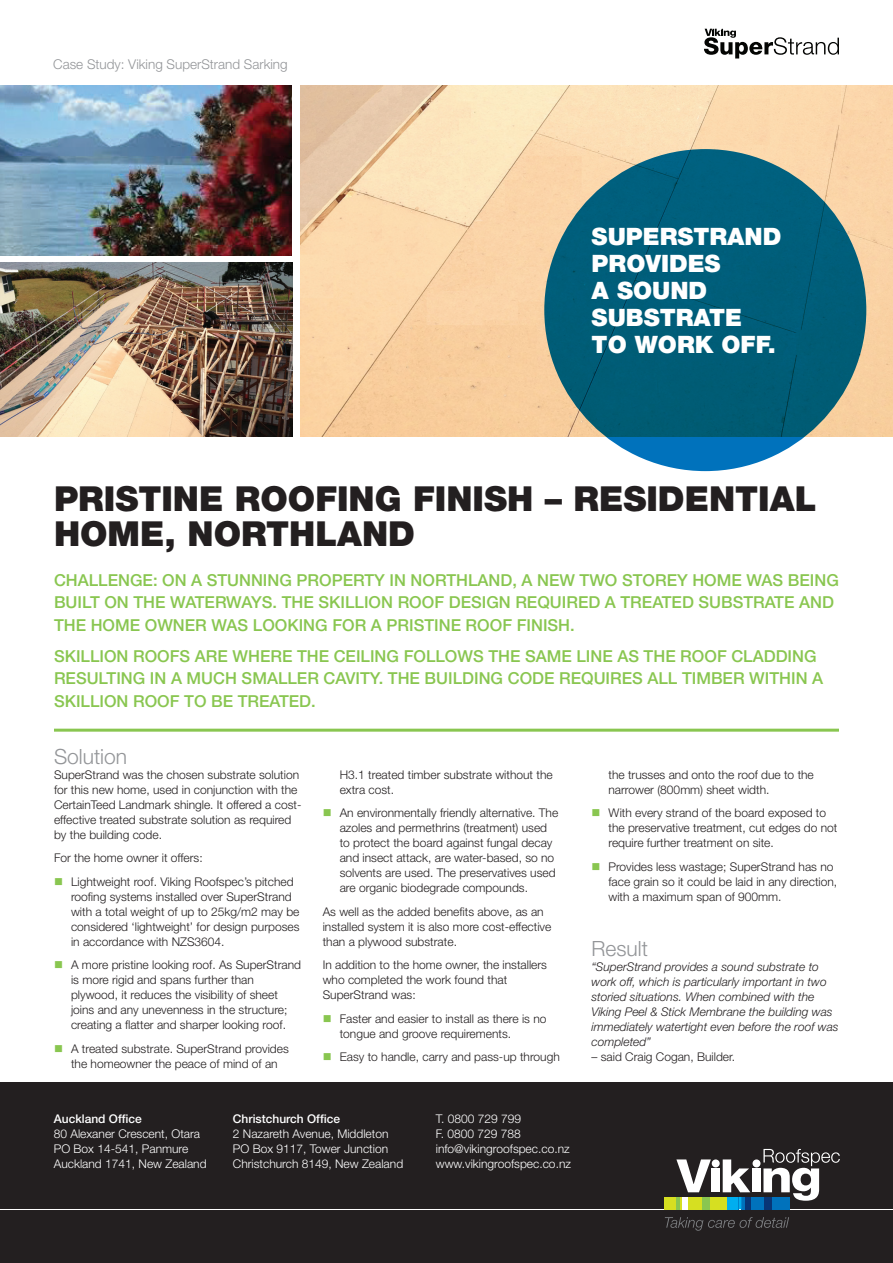
<style>
.page{position:relative;width:893px;height:1263px;background:#fff}
.page>*{position:absolute;margin:0;border:0;box-sizing:border-box;transform-origin:0 0}
.t1{font:900 34.5px/34.5px "Helvetica Neue LT Pro";color:#231f20}
.t2{font:900 24px/27px "Helvetica Neue LT Pro";color:#fff}
.t3{font:300 21px "Helvetica Neue LT Pro";color:#939598}
.t4{font:500 16.5px/22.5px "Helvetica Neue LT Pro";color:#89c650}
.t5{font:300 13.5px "Helvetica Neue LT Pro";color:#939598}
.t6{font:300 12px/15px "Helvetica Neue LT Pro";color:#231f20}
.t7{font:300 12px/15px "Helvetica Neue LT Pro";color:#fff}
.t8{font:italic 300 12px/15px "Helvetica Neue";color:#231f20}
.t9{font:500 12px "Helvetica Neue LT Pro";color:#fff}
.s1{color:#89c650}
</style>
<div class="page">
<img style="left:0;top:263px;width:292px;height:174px">
<img style="left:0;top:85px;width:292px;height:170px">
<img style="left:300px;top:85px;width:593px;height:351px">
<div style="left:0;top:1082px;width:893px;height:181px;background:#231f20"></div>
<hr style="left:0;top:1209px;width:893px;height:1px;background:#fff">
<div style="left:752px;top:1168px;width:9px;height:24px;background:#fff"></div>
<div style="left:752px;top:1159px;width:8px;height:8px;background:#fff;border-radius:50%"></div>
<div style="left:711px;top:1168px;width:9px;height:24px;background:#fff"></div>
<div style="left:712px;top:1159px;width:8px;height:8px;background:#fff;border-radius:50%"></div>
<svg style="left:763px;top:1149px;width:77px;height:52px"></svg>
<div style="left:750px;top:1197px;width:15px;height:12px;background:#0072bc"></div>
<div style="left:772px;top:1197px;width:18px;height:12px;background:#0072bc"></div>
<div style="left:664px;top:1197px;width:13px;height:12px;background:#d6df21"></div>
<div style="left:710px;top:1197px;width:17px;height:12px;background:#d6df21"></div>
<svg style="left:723px;top:1159px;width:27px;height:50px"></svg>
<svg style="left:676px;top:1159px;width:35px;height:50px"></svg>
<div style="left:765px;top:1197px;width:7px;height:12px;background:#083576"></div>
<div style="left:702px;top:1197px;width:8px;height:12px;background:#89c650"></div>
<div style="left:745px;top:1197px;width:5px;height:12px;background:#083576"></div>
<div style="left:682px;top:1197px;width:6px;height:12px;background:#fff"></div>
<svg style="left:665px;top:1217px;width:124px;height:14px"></svg>
<hr style="left:54px;top:729px;width:785px;height:3px;background:#89c650">
<svg style="left:544px;top:149px;width:322px;height:322px;background:#005e7c"></svg>
<svg style="left:704px;top:29px;width:135px;height:30px"></svg>
<p class="t5" style="left:53px;top:56px;width:236px">Case Study: Viking SuperStrand Sarking</p>
<h2 class="t2" style="left:592px;top:222px;width:191px">SUPERSTRAND<br>PROVIDES<br>A SOUND<br>SUBSTRATE<br>TO WORK OFF.</h2>
<h1 class="t1" style="left:54px;top:481px;width:764px">PRISTINE ROOFING FINISH – RESIDENTIAL<br>HOME, NORTHLAND</h1>
<h3 class="t4" style="left:54px;top:569px;width:786px">CHALLENGE: ON A STUNNING PROPERTY IN NORTHLAND, A NEW TWO STOREY HOME WAS BEING<br>BUILT ON THE WATERWAYS. THE SKILLION ROOF DESIGN REQUIRED A TREATED SUBSTRATE AND<br>THE HOME OWNER WAS LOOKING FOR A PRISTINE ROOF FINISH.</h3>
<h3 class="t4" style="left:54px;top:645px;width:771px">SKILLION ROOFS ARE WHERE THE CEILING FOLLOWS THE SAME LINE AS THE ROOF CLADDING<br>RESULTING IN A MUCH SMALLER CAVITY. THE BUILDING CODE REQUIRES ALL TIMBER WITHIN A<br>SKILLION ROOF TO BE TREATED.</h3>
<h3 class="t3" style="left:54px;top:743px;width:75px">Solution</h3>
<p class="t6" style="left:54px;top:766px;width:249px">SuperStrand was the chosen substrate solution for this new home, used in conjunction with the CertainTeed Landmark shingle. It offered a cost&shy;effective treated substrate solution as required by the building code.</p>
<p class="t6" style="left:54px;top:850px;width:150px">For the home owner it offers:</p>
<p class="t6" style="left:71px;top:873px;width:230px;text-indent:-17px"><span class="s1">■</span> Lightweight roof. Viking Roofspec’s pitched roofing systems installed over SuperStrand with a total weight of up to 25kg/m2 may be considered ‘lightweight’ for design purposes in accordance with NZS3604.</p>
<p class="t6" style="left:71px;top:957px;width:232px;text-indent:-17px"><span class="s1">■</span> A more pristine looking roof. As SuperStrand is more rigid and spans further than plywood, it reduces the visibility of sheet joins and any unevenness in the structure; creating a flatter and sharper looking roof.</p>
<p class="t6" style="left:54px;top:1040px;width:236px;text-align:center"><span class="s1">■</span> A treated substrate. SuperStrand provides the homeowner the peace of mind of an</p>
<p class="t6" style="left:340px;top:766px;width:214px">H3.1 treated timber substrate without the extra cost.</p>
<p class="t6" style="left:340px;top:805px;width:220px;text-indent:-17px"><span class="s1">■</span> An environmentally friendly alternative. The azoles and permethrins (treatment) used to protect the board against fungal decay and insect attack, are water-based, so no solvents are used. The preservatives used are organic biodegrade compounds.</p>
<p class="t6" style="left:323px;top:903px;width:230px">As well as the added benefits above, as an installed system it is also more cost-effective than a plywood substrate.</p>
<p class="t6" style="left:323px;top:957px;width:226px">In addition to the home owner, the installers who completed the work found that<br>SuperStrand was:</p>
<p class="t6" style="left:340px;top:1010px;width:208px;text-indent:-17px"><span class="s1">■</span> Faster and easier to install as there is no tongue and groove requirements.</p>
<p class="t6" style="left:323px;top:1049px;width:239px"><span class="s1">■</span> Easy to handle, carry and pass-up through</p>
<p class="t9" style="left:54px;top:1111px;width:90px">Auckland Office</p>
<p class="t7" style="left:54px;top:1126px;width:154px">80 Alexaner Crescent, Otara<br>PO Box 14-541, Panmure<br>Auckland 1741, New Zealand</p>
<p class="t9" style="left:233px;top:1111px;width:109px">Christchurch Office</p>
<p class="t7" style="left:233px;top:1126px;width:172px">2 Nazareth Avenue, Middleton<br>PO Box 9117, Tower Junction<br>Christchurch 8149, New Zealand</p>
<p class="t7" style="left:436px;top:1111px;width:137px">T. 0800 729 799<br>F. 0800 729 788 info@vikingroofspec.co.nz www.vikingroofspec.co.nz</p>
<p class="t6" style="left:608px;top:766px;width:207px">the trusses and onto the roof due to the narrower (800mm) sheet width.</p>
<p class="t6" style="left:608px;top:805px;width:230px;text-indent:-17px"><span class="s1">■</span> With every strand of the board exposed to the preservative treatment, cut edges do not require further treatment on site.</p>
<p class="t6" style="left:608px;top:858px;width:230px;text-indent:-17px"><span class="s1">■</span> Provides less wastage; SuperStrand has no face grain so it could be laid in any direction, with a maximum span of 900mm.</p>
<h3 class="t3" style="left:591px;top:936px;width:58px">Result</h3>
<p class="t8" style="left:591px;top:959px;width:249px">“SuperStrand provides a sound substrate to work off, which is particularly important in two storied situations. When combined with the Viking Peel &amp; Stick Membrane the building was immediately watertight even before the roof was completed”</p>
<p class="t6" style="left:591px;top:1049px;width:145px">– said Craig Cogan, Builder.</p>
</div>
